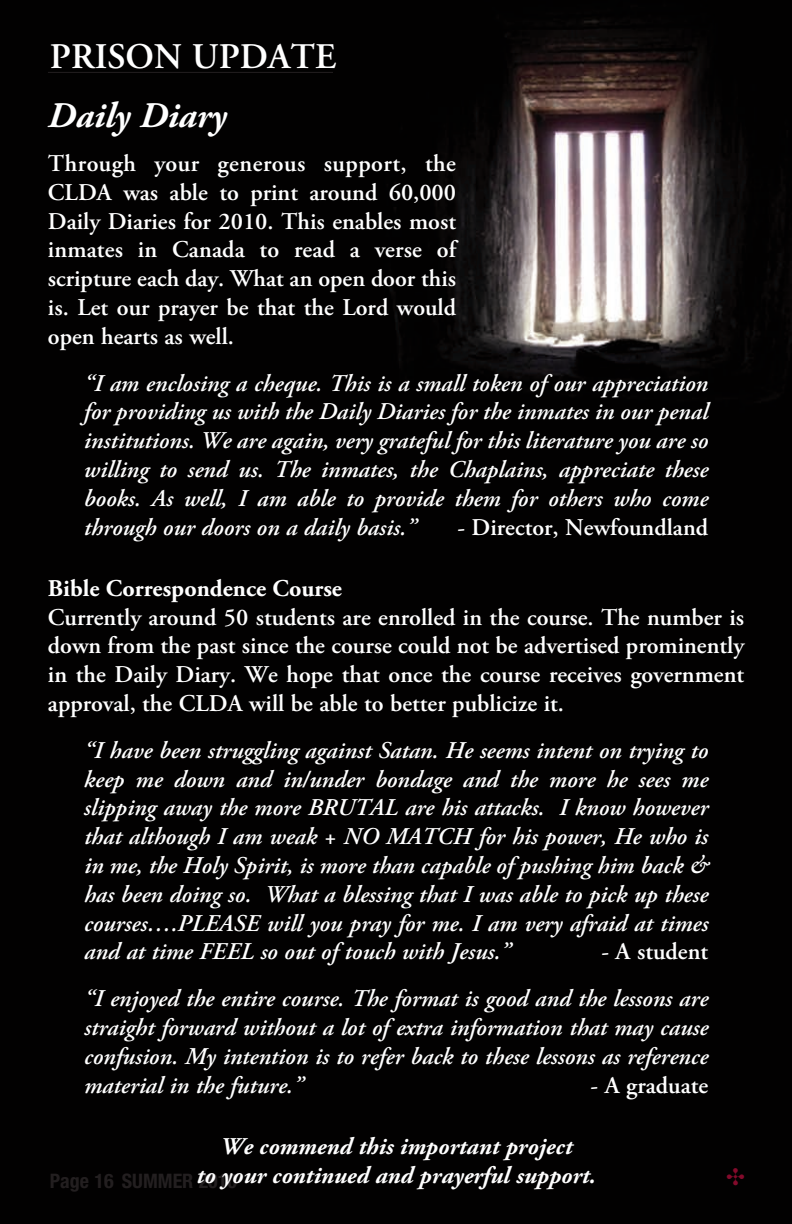
<style>
.page{position:relative;width:792px;height:1224px;background:#fff}
.page>*{position:absolute;margin:0;border:0;box-sizing:border-box;transform-origin:0 0}
.t1{font:600 36px "Adobe Garamond Pro";color:#fff}
.t2{font:italic 700 36px "Adobe Garamond Pro";color:#fff}
.t3{font:italic 600 24px/28.8px "Adobe Garamond Pro";color:#fff;text-align:justify}
.t4{font:600 24px/28.8px "Adobe Garamond Pro";color:#fff;text-align:justify}
.t5{font:italic 700 24px/28.8px "Adobe Garamond Pro";color:#fff;text-align:center}
.t6{font:700 24px "Adobe Garamond Pro";color:#fff}
.t7{font:700 condensed 20px "Helvetica Neue LT Std";color:#231f20}
</style>
<div class="page">
<img style="left:0;top:0;width:792px;height:1224px">
<hr style="left:48px;top:72px;width:285px;height:1px;background:#231f20">
<svg style="left:727px;top:1169px;width:17px;height:17px"></svg>
<h1 class="t1" style="left:50px;top:42px;width:288px">PRISON UPDATE</h1>
<h1 class="t2" style="left:48px;top:102px;width:180px">Daily Diary</h1>
<p class="t4" style="left:48px;top:151px;width:410px">Through your generous support, the CLDA was able to print around 60,000<br>Daily Diaries for 2010. This enables most inmates in Canada to read a verse of scripture each day. What an open door this is. Let our prayer be that the Lord would open hearts as well.</p>
<p class="t3" style="left:84px;top:371px;width:626px">“I am enclosing a cheque. This is a small token of our appreciation for providing us with the Daily Diaries for the inmates in our penal institutions. We are again, very grateful for this literature you are so willing to send us. The inmates, the Chaplains, appreciate these books. As well, I am able to provide them for others who come through our doors on a daily basis.”</p>
<p class="t4" style="left:458px;top:515px;width:252px">- Director, Newfoundland</p>
<p class="t6" style="left:48px;top:579px;width:296px">Bible Correspondence Course</p>
<p class="t4" style="left:48px;top:605px;width:698px">Currently around 50 students are enrolled in the course. The number is down from the past since the course could not be advertised prominently in the Daily Diary. We hope that once the course receives government approval, the CLDA will be able to better publicize it.</p>
<p class="t3" style="left:84px;top:738px;width:626px">“I have been struggling against Satan. He seems intent on trying to keep me down and in/under bondage and the more he sees me slipping away the more BRUTAL are his attacks. I know however that although I am weak + NO MATCH for his power, He who is in me, the Holy Spirit, is more than capable of pushing him back &amp; has been doing so. What a blessing that I was able to pick up these courses….PLEASE will you pray for me. I am very afraid at times and at time FEEL so out of touch with Jesus.”</p>
<p class="t4" style="left:601px;top:939px;width:108px">- A student</p>
<p class="t3" style="left:84px;top:986px;width:626px">“I enjoyed the entire course. The format is good and the lessons are straight forward without a lot of extra information that may cause confusion. My intention is to refer back to these lessons as reference material in the future.”</p>
<p class="t4" style="left:591px;top:1073px;width:119px">- A graduate</p>
<p class="t5" style="left:197px;top:1134px;width:401px">We commend this important project<br>to your continued and prayerful support.</p>
<p class="t7" style="left:50px;top:1174px;width:189px">Page 16 SUMMER 2010</p>
</div>
